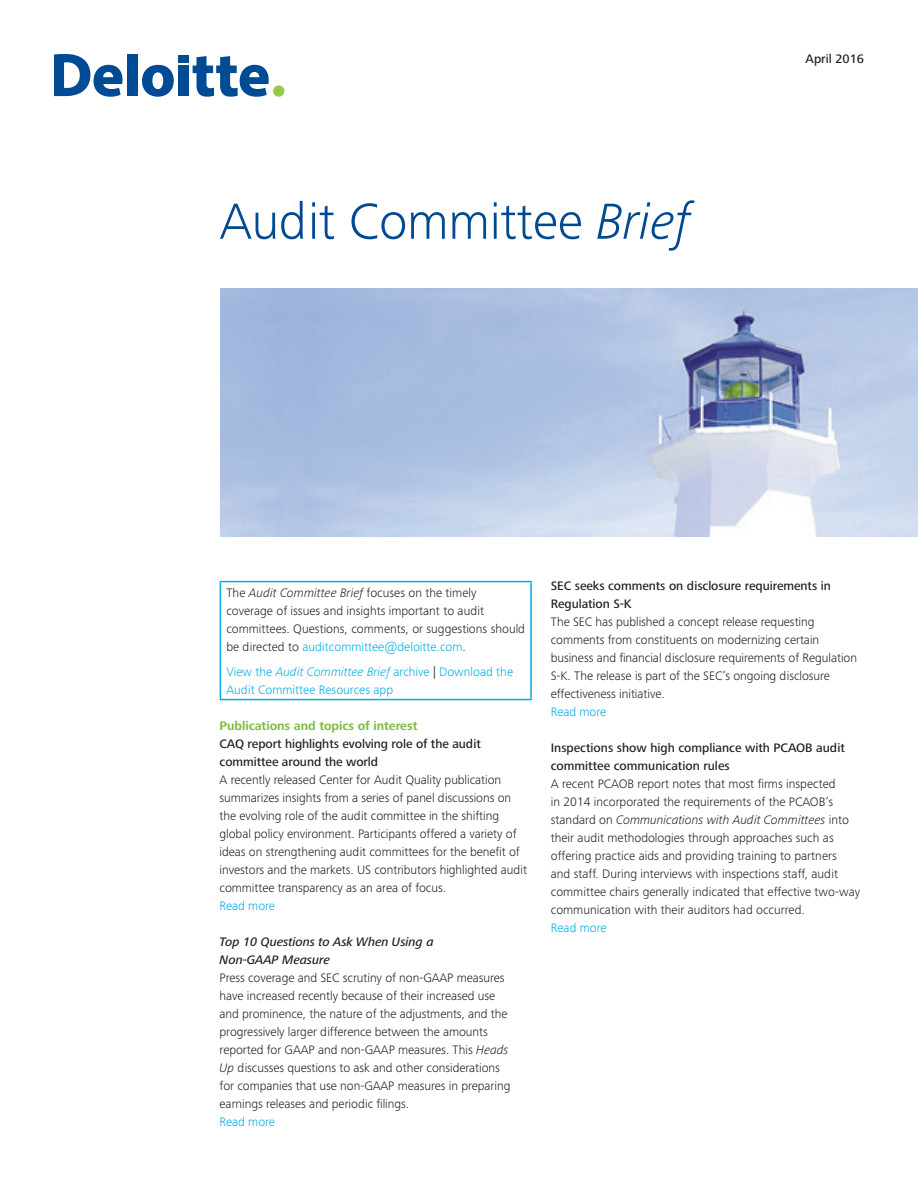
<style>
.page{position:relative;width:918px;height:1188px;background:#fff}
.page>*{position:absolute;margin:0;border:0;box-sizing:border-box;transform-origin:0 0}
.t1{font:300 52.5px "Frutiger Next Pro";letter-spacing:-.005em;color:#014990}
.Body_Copy{font:300 12.75px/18px "Frutiger Next Pro";letter-spacing:-.005em;color:#231f20}
.Body_Copy-2{font:500 12.75px/18px "Frutiger Next Pro";letter-spacing:-.005em;color:#231f20}
.Body_Copy-3{font:300 12.75px/18px "Frutiger Next Pro";color:#00abe7}
.Body_Copy-4{font:italic 500 12.75px/18px "Frutiger Next Pro";letter-spacing:-.005em;color:#231f20}
.Subhead_A{font:700 12.75px "Frutiger Next Pro";letter-spacing:-.005em;color:#7ebd41}
.s1{font-style:italic}
.s2{color:#00abe7}
.s3{color:#231f20}
</style>
<div class="page">
<div style="left:127px;top:55px;width:10px;height:41px;background:#014a94"></div>
<svg style="left:142px;top:65px;width:32px;height:32px"></svg>
<div style="left:178px;top:66px;width:10px;height:30px;background:#014a94"></div>
<div style="left:178px;top:55px;width:10px;height:8px;background:#014a94"></div>
<svg style="left:193px;top:56px;width:76px;height:41px"></svg>
<div style="left:273px;top:85px;width:11px;height:12px;background:#97ca49;border-radius:50%"></div>
<svg style="left:54px;top:54px;width:69px;height:43px"></svg>
<img style="left:221px;top:289px;width:697px;height:247px">
<hr style="left:220px;top:581px;width:312px;height:1px;background:#00abe7">
<hr style="left:220px;top:582px;width:1px;height:117px;background:#00abe7">
<hr style="left:530px;top:582px;width:2px;height:117px;background:#00abe7">
<hr style="left:220px;top:699px;width:312px;height:1px;background:#00abe7">
<p class="t1" style="left:220px;top:191px;width:472px">Audit Committee <span class="s1">Brief</span></p>
<p class="Body_Copy-2" style="left:806px;top:50px;width:60px">April 2016</p>
<p class="Body_Copy" style="left:226px;top:584px;width:300px">The <span class="s1">Audit Committee Brief</span> focuses on the timely coverage of issues and insights important to audit committees. Questions, comments, or suggestions should be directed to <span class="s2">auditcommittee@deloitte.com</span>.</p>
<p class="Body_Copy-3" style="left:226px;top:662px;width:288px">View the <span class="s1">Audit Committee Brief</span> archive <span class="s3">|</span> Download the<br>Audit Committee Resources app</p>
<p class="Subhead_A" style="left:220px;top:719px;width:199px">Publications and topics of interest</p>
<p class="Body_Copy-2" style="left:220px;top:735px;width:263px">CAQ report highlights evolving role of the audit committee around the world</p>
<p class="Body_Copy" style="left:220px;top:771px;width:309px">A recently released Center for Audit Quality publication summarizes insights from a series of panel discussions on the evolving role of the audit committee in the shifting global policy environment. Participants offered a variety of ideas on strengthening audit committees for the benefit of investors and the markets. US contributors highlighted audit committee transparency as an area of focus.</p>
<p class="Body_Copy-3" style="left:220px;top:897px;width:57px">Read more</p>
<p class="Body_Copy-4" style="left:220px;top:933px;width:216px">Top 10 Questions to Ask When Using a<br>Non-GAAP Measure</p>
<p class="Body_Copy" style="left:220px;top:969px;width:292px">Press coverage and SEC scrutiny of non-GAAP measures have increased recently because of their increased use and prominence, the nature of the adjustments, and the progressively larger difference between the amounts reported for GAAP and non-GAAP measures. This <span class="s1">Heads Up</span> discusses questions to ask and other considerations for companies that use non-GAAP measures in preparing earnings releases and periodic filings.</p>
<p class="Body_Copy-3" style="left:220px;top:1113px;width:57px">Read more</p>
<p class="Body_Copy-2" style="left:551px;top:577px;width:282px">SEC seeks comments on disclosure requirements in<br>Regulation S-K</p>
<p class="Body_Copy" style="left:551px;top:613px;width:308px">The SEC has published a concept release requesting comments from constituents on modernizing certain business and financial disclosure requirements of Regulation S-K. The release is part of the SEC’s ongoing disclosure effectiveness initiative.</p>
<p class="Body_Copy-3" style="left:551px;top:703px;width:57px">Read more</p>
<p class="Body_Copy-2" style="left:551px;top:739px;width:296px">Inspections show high compliance with PCAOB audit committee communication rules</p>
<p class="Body_Copy" style="left:551px;top:775px;width:311px">A recent PCAOB report notes that most firms inspected<br>in 2014 incorporated the requirements of the PCAOB’s standard on <span class="s1">Communications with Audit Committees</span> into their audit methodologies through approaches such as offering practice aids and providing training to partners<br>and staff. During interviews with inspections staff, audit committee chairs generally indicated that effective two-way communication with their auditors had occurred.</p>
<p class="Body_Copy-3" style="left:551px;top:919px;width:57px">Read more</p>
</div>
